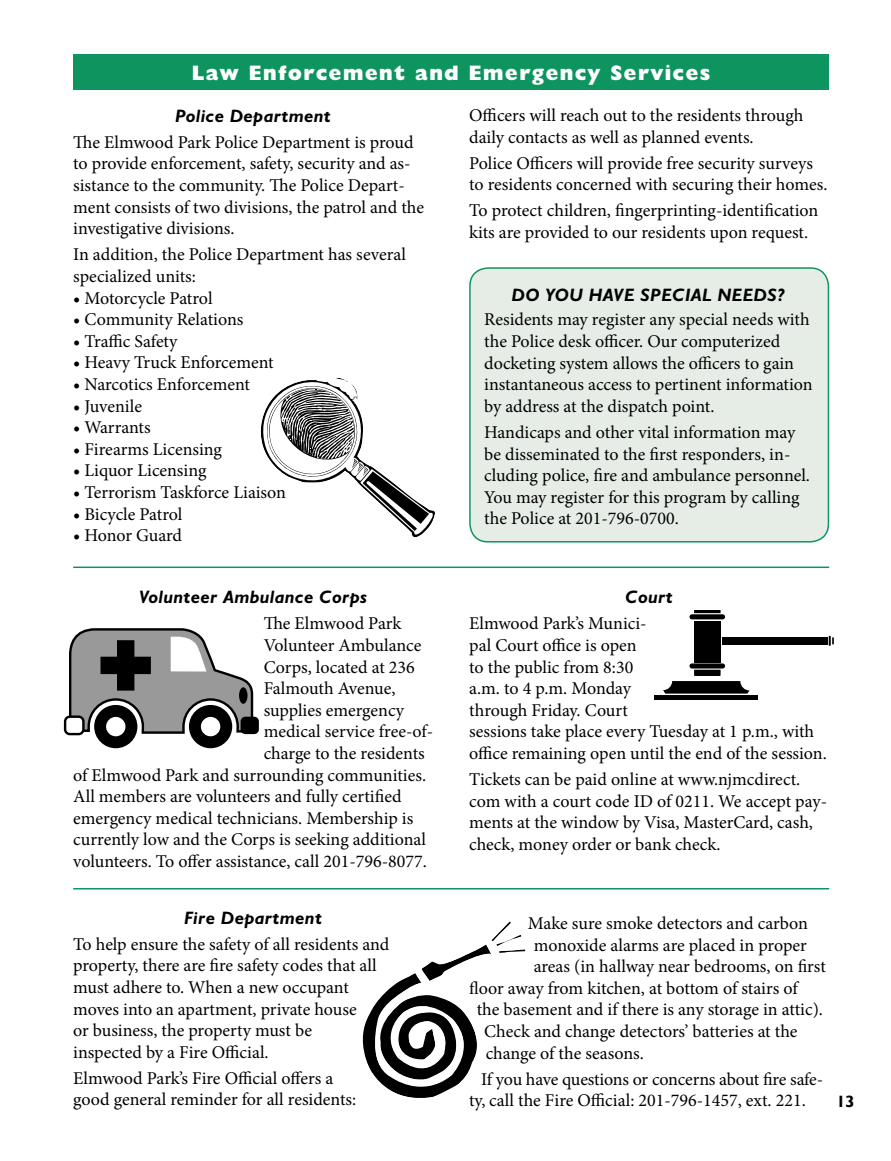
<style>
.page{position:relative;width:891px;height:1161px;background:#fff}
.page>*{position:absolute;margin:0;border:0;box-sizing:border-box;transform-origin:0 0}
.t1{font:800 21px "Humanist 521 BT";letter-spacing:.08em;color:#fff}
.t2{font:18px/21.6px "Minion Pro";color:#000}
.t3{font:italic 700 18px "Humanist 521 BT";letter-spacing:.03em;color:#000}
.t4{font:700 16.5px "Humanist 521 BT";color:#000}
.s1{font-weight:700}
</style>
<div class="page">
<div style="left:73px;top:54px;width:756px;height:36px;background:#0e945f"></div>
<div style="left:470px;top:268px;width:358px;height:274px;background:#e6ede7;border-radius:18px"></div>
<div style="left:469px;top:267px;width:360px;height:276px;border:2px solid #0e945f;border-radius:18px"></div>
<hr style="left:73px;top:567px;width:756px;height:1px;background:#0e945f">
<hr style="left:73px;top:888px;width:756px;height:2px;background:#0e945f">
<svg style="left:260px;top:378px;width:175px;height:159px"></svg>
<div style="left:94px;top:705px;width:43px;height:43px;background:#000;border-radius:50%"></div>
<div style="left:189px;top:705px;width:43px;height:43px;background:#000;border-radius:50%"></div>
<svg style="left:69px;top:628px;width:185px;height:107px"></svg>
<div style="left:65px;top:717px;width:18px;height:17px;background:#fff;border-radius:5px"></div>
<div style="left:64px;top:715px;width:21px;height:20px;border:2px solid #000;border-radius:5px"></div>
<div style="left:241px;top:717px;width:18px;height:17px;background:#000;border-radius:5px"></div>
<div style="left:239px;top:687px;width:9px;height:17px;background:#000;border-radius:50%"></div>
<div style="left:689px;top:614px;width:36px;height:5px;background:#000;border-radius:3px"></div>
<svg style="left:694px;top:611px;width:27px;height:2px"></svg>
<div style="left:694px;top:621px;width:27px;height:41px;background:#000"></div>
<div style="left:689px;top:663px;width:36px;height:6px;background:#000;border-radius:3px"></div>
<div style="left:722px;top:638px;width:105px;height:7px;background:#000"></div>
<svg style="left:829px;top:636px;width:5px;height:10px"></svg>
<svg style="left:663px;top:670px;width:86px;height:24px"></svg>
<hr style="left:654px;top:695px;width:103px;height:4px;background:#000">
<svg style="left:362px;top:921px;width:163px;height:177px"></svg>
<p class="t1" style="left:192px;top:60px;width:520px">Law Enforcement and Emergency Services</p>
<p class="t3" style="left:176px;top:104px;width:157px">Police Department</p>
<p class="t2" style="left:73px;top:131px;width:352px">The Elmwood Park Police Department is proud to provide enforcement, safety, security and as&shy;sistance to the community. The Police Depart&shy;ment consists of two divisions, the patrol and the investigative divisions.</p>
<p class="t2" style="left:73px;top:244px;width:334px">In addition, the Police Department has several specialized units:</p>
<p class="t2" style="left:73px;top:287px;width:141px"><span class="s1">•</span> Motorcycle Patrol</p>
<p class="t2" style="left:73px;top:309px;width:172px"><span class="s1">•</span> Community Relations</p>
<p class="t2" style="left:73px;top:330px;width:106px"><span class="s1">•</span> Traffic Safety</p>
<p class="t2" style="left:73px;top:352px;width:202px"><span class="s1">•</span> Heavy Truck Enforcement</p>
<p class="t2" style="left:73px;top:373px;width:178px"><span class="s1">•</span> Narcotics Enforcement</p>
<p class="t2" style="left:73px;top:395px;width:70px"><span class="s1">•</span> Juvenile</p>
<p class="t2" style="left:73px;top:417px;width:79px"><span class="s1">•</span> Warrants</p>
<p class="t2" style="left:73px;top:438px;width:150px"><span class="s1">•</span> Firearms Licensing</p>
<p class="t2" style="left:73px;top:460px;width:135px"><span class="s1">•</span> Liquor Licensing</p>
<p class="t2" style="left:73px;top:481px;width:214px"><span class="s1">•</span> Terrorism Taskforce Liaison</p>
<p class="t2" style="left:73px;top:503px;width:111px"><span class="s1">•</span> Bicycle Patrol</p>
<p class="t2" style="left:73px;top:525px;width:110px"><span class="s1">•</span> Honor Guard</p>
<p class="t2" style="left:469px;top:105px;width:336px">Officers will reach out to the residents through daily contacts as well as planned events.</p>
<p class="t2" style="left:469px;top:152px;width:360px">Police Officers will provide free security surveys to residents concerned with securing their homes.</p>
<p class="t2" style="left:469px;top:200px;width:351px">To protect children, fingerprinting-identification kits are provided to our residents upon request.</p>
<p class="t3" style="left:512px;top:283px;width:275px">DO YOU HAVE SPECIAL NEEDS?</p>
<p class="t2" style="left:484px;top:309px;width:330px">Residents may register any special needs with the Police desk officer. Our computerized docketing system allows the officers to gain instantaneous access to pertinent information by address at the dispatch point.</p>
<p class="t2" style="left:484px;top:421px;width:327px">Handicaps and other vital information may be disseminated to the first responders, in&shy;cluding police, fire and ambulance personnel.<br>You may register for this program by calling the Police at 201-796-0700.</p>
<p class="t3" style="left:139px;top:586px;width:229px">Volunteer Ambulance Corps</p>
<p class="t2" style="left:264px;top:613px;width:139px">The Elmwood Park</p>
<p class="t2" style="left:264px;top:634px;width:159px">Volunteer Ambulance</p>
<p class="t2" style="left:264px;top:656px;width:153px">Corps, located at 236</p>
<p class="t2" style="left:264px;top:678px;width:133px">Falmouth Avenue,</p>
<p class="t2" style="left:264px;top:699px;width:142px">supplies emergency</p>
<p class="t2" style="left:264px;top:721px;width:171px">medical service free-of-</p>
<p class="t2" style="left:264px;top:742px;width:163px">charge to the residents</p>
<p class="t2" style="left:73px;top:764px;width:354px">of Elmwood Park and surrounding communities.</p>
<p class="t2" style="left:73px;top:786px;width:330px">All members are volunteers and fully certified</p>
<p class="t2" style="left:73px;top:807px;width:342px">emergency medical technicians. Membership is</p>
<p class="t2" style="left:73px;top:829px;width:354px">currently low and the Corps is seeking additional</p>
<p class="t2" style="left:73px;top:850px;width:355px">volunteers. To offer assistance, call 201-796-8077.</p>
<p class="t3" style="left:184px;top:906px;width:139px">Fire Department</p>
<p class="t2" style="left:73px;top:933px;width:318px">To help ensure the safety of all residents and property, there are fire safety codes that all must adhere to. When a new occupant moves into an apartment, private house<br>or business, the property must be<br>inspected by a Fire Official.</p>
<p class="t2" style="left:73px;top:1067px;width:285px">Elmwood Park’s Fire Official offers a good general reminder for all residents:</p>
<p class="t3" style="left:626px;top:586px;width:49px">Court</p>
<p class="t2" style="left:469px;top:613px;width:359px">Elmwood Park’s Munici-<br>pal Court office is open<br>to the public from 8:30<br>a.m. to 4 p.m. Monday<br>through Friday. Court<br>sessions take place every Tuesday at 1 p.m., with office remaining open until the end of the session.</p>
<p class="t2" style="left:469px;top:769px;width:359px">Tickets can be paid online at www.njmcdirect. com with a court code ID of 0211. We accept pay&shy;ments at the window by Visa, MasterCard, cash, check, money order or bank check.</p>
<p class="t2" style="left:528px;top:913px;width:282px">Make sure smoke detectors and carbon</p>
<p class="t2" style="left:534px;top:934px;width:275px">monoxide alarms are placed in proper</p>
<p class="t2" style="left:534px;top:956px;width:294px">areas (in hallway near bedrooms, on first</p>
<p class="t2" style="left:469px;top:977px;width:330px">floor away from kitchen, at bottom of stairs of</p>
<p class="t2" style="left:477px;top:999px;width:348px">the basement and if there is any storage in attic).</p>
<p class="t2" style="left:484px;top:1021px;width:315px">Check and change detectors’ batteries at the</p>
<p class="t2" style="left:486px;top:1042px;width:160px">change of the seasons.</p>
<p class="t2" style="left:469px;top:1068px;width:355px;text-indent:12px">If you have questions or concerns about fire safe&shy;ty, call the Fire Official: 201-796-1457, ext. 221.</p>
<p class="t4" style="left:836px;top:1091px;width:19px">13</p>
</div>
